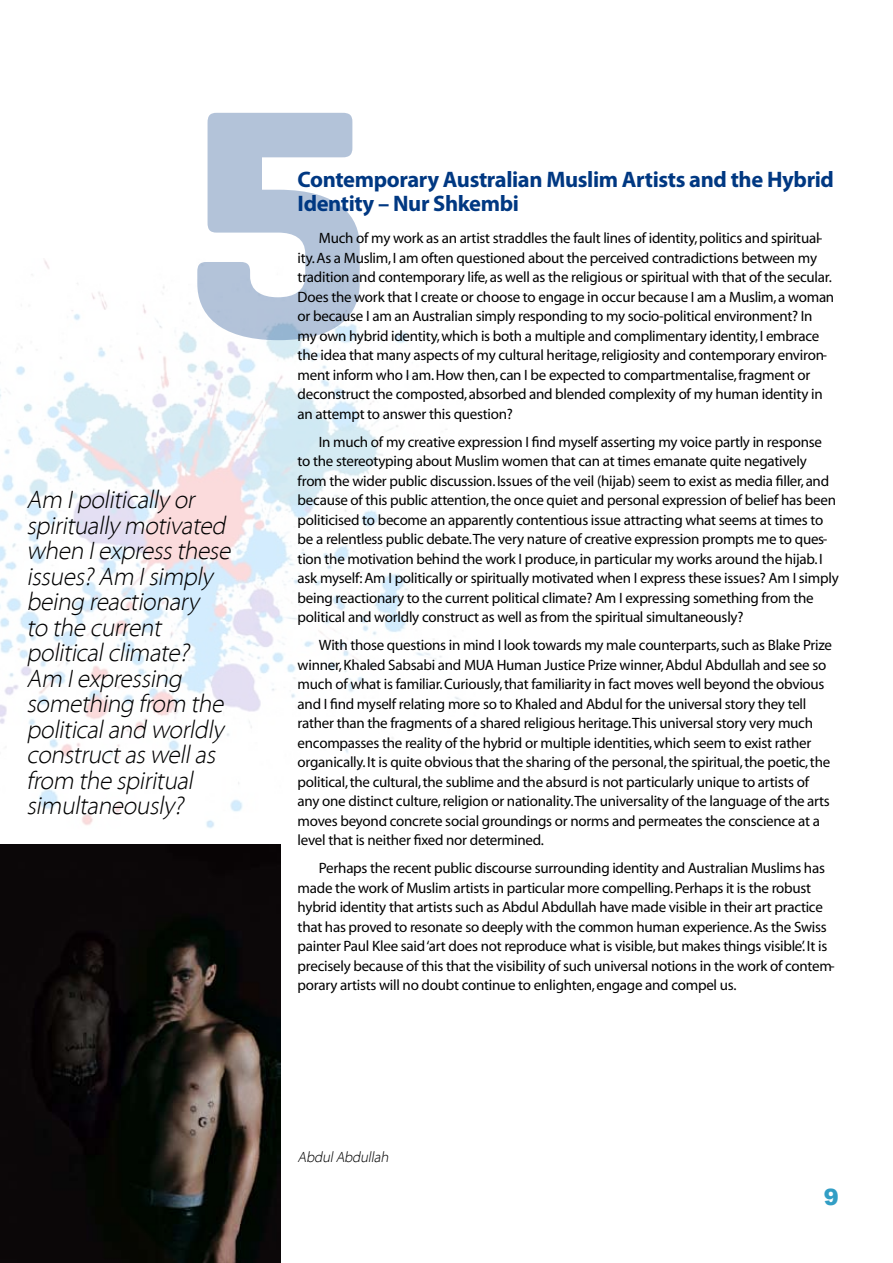
<style>
.page{position:relative;width:893px;height:1263px;background:#fff}
.page>*{position:absolute;margin:0;border:0;box-sizing:border-box;transform-origin:0 0}
.t1{font:italic 300 25.5px/25.5px "Myriad Pro";color:#000}
.t2{font:700 22.5px/24px "Myriad Pro";letter-spacing:-.015em;color:#003882}
.t3{font:900 22.5px "Arial";color:#329ec5}
.t4{font:15px/19.5px "Myriad";letter-spacing:-.015em;color:#000}
.t5{font:italic 300 15px "Myriad Pro";color:#000}
</style>
<div class="page">
<img style="left:0;top:260px;width:472px;height:569px">
<svg style="left:197px;top:113px;width:163px;height:227px"></svg>
<img style="left:0;top:844px;width:281px;height:419px">
<p class="t1" style="left:27px;top:489px;width:210px">Am Ipolitically or spiritually motivated when Iexpressthese issues? Am Isimply being reactionary to the current politicalclimate?<br>Am Iexpressing something from the politicaland worldly constructaswellas from the spiritual simultaneously?</p>
<h2 class="t2" style="left:298px;top:168px;width:538px">Contemporary Australian Muslim Artists and the Hybrid<br>Identity – Nur Shkembi</h2>
<p class="t4" style="left:298px;top:229px;width:538px;text-indent:21px">Much of my work as an artist straddles the fault lines of identity, politics and spiritual&shy;ity. As a Muslim, I am often questioned about the perceived contradictions between my tradition and contemporary life, as well as the religious or spiritual with that of the secular.<br>Does the work that I create or choose to engage in occur because I am a Muslim, a woman or because I am an Australian simply responding to my socio-political environment? In my own hybrid identity, which is both a multiple and complimentary identity, I embrace the idea that many aspects of my cultural heritage, religiosity and contemporary environ&shy;ment inform who I am. How then, can I be expected to compartmentalise, fragment or deconstruct the composted, absorbed and blended complexity of my human identity in an attempt to answer this question?</p>
<p class="t4" style="left:298px;top:433px;width:543px;text-indent:21px">In much of my creative expression I find myself asserting my voice partly in response<br>to the stereotyping about Muslim women that can at times emanate quite negatively from the wider public discussion. Issues of the veil (hijab) seem to exist as media filler, and because of this public attention, the once quiet and personal expression of belief has been politicised to become an apparently contentious issue attracting what seems at times to be a relentless public debate. The very nature of creative expression prompts me to ques&shy;tion the motivation behind the work I produce, in particular my works around the hijab. I ask myself: Am I politically or spiritually motivated when I express these issues? Am I simply being reactionary to the current political climate? Am I expressing something from the political and worldly construct as well as from the spiritual simultaneously?</p>
<p class="t4" style="left:298px;top:636px;width:536px;text-indent:21px">With those questions in mind I look towards my male counterparts, such as Blake Prize winner, Khaled Sabsabi and MUA Human Justice Prize winner, Abdul Abdullah and see so much of what is familiar. Curiously, that familiarity in fact moves well beyond the obvious and I find myself relating more so to Khaled and Abdul for the universal story they tell rather than the fragments of a shared religious heritage. This universal story very much encompasses the reality of the hybrid or multiple identities, which seem to exist rather organically. It is quite obvious that the sharing of the personal, the spiritual, the poetic, the political, the cultural, the sublime and the absurd is not particularly unique to artists of any one distinct culture, religion or nationality. The universality of the language of the arts moves beyond concrete social groundings or norms and permeates the conscience at a level that is neither fixed nor determined.</p>
<p class="t4" style="left:298px;top:859px;width:539px;text-indent:21px">Perhaps the recent public discourse surrounding identity and Australian Muslims has made the work of Muslim artists in particular more compelling. Perhaps it is the robust hybrid identity that artists such as Abdul Abdullah have made visible in their art practice that has proved to resonate so deeply with the common human experience. As the Swiss painter Paul Klee said ‘art does not reproduce what is visible, but makes things visible’. It is precisely because of this that the visibility of such universal notions in the work of contem&shy;porary artists will no doubt continue to enlighten, engage and compel us.</p>
<p class="t5" style="left:298px;top:1151px;width:95px">AbdulAbdullah</p>
<h2 class="t3" style="left:824px;top:1180px;width:17px">9</h2>
</div>
